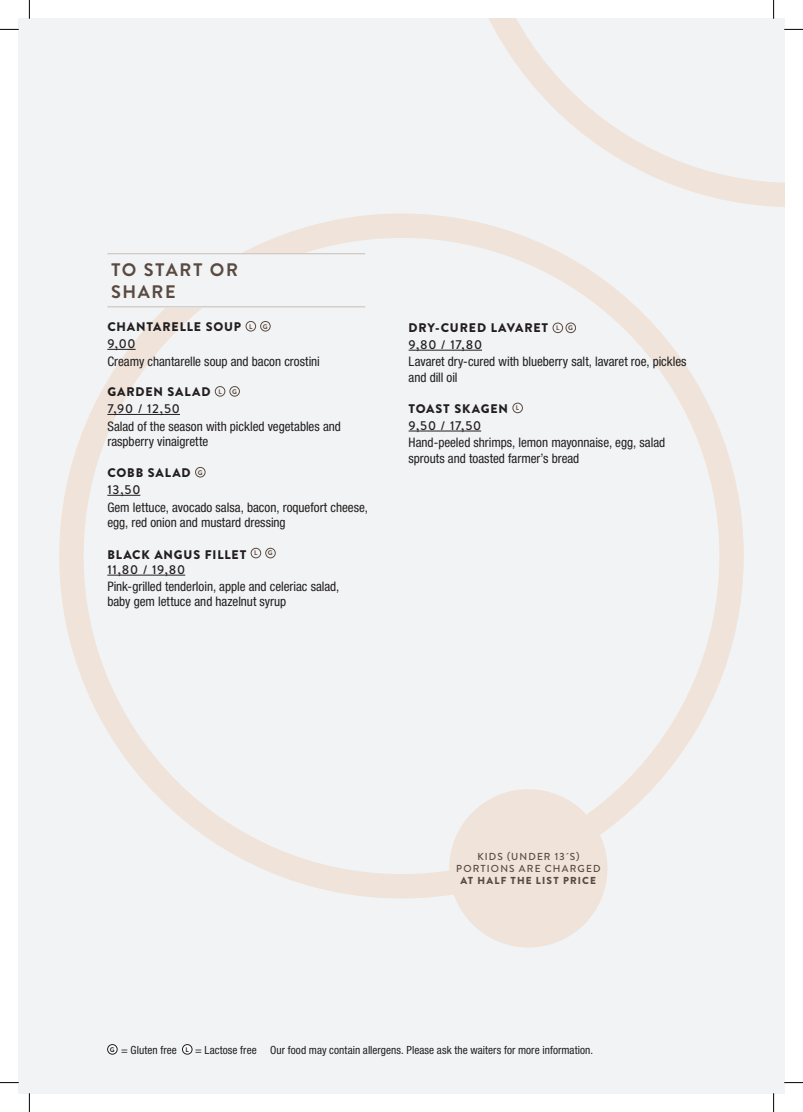
<style>
.page{position:relative;width:803px;height:1112px;background:#fff}
.page>*{position:absolute;margin:0;border:0;box-sizing:border-box;transform-origin:0 0}
.Paragraph_Style_1{font:700 18.12px/21.8px "Brandon Text";letter-spacing:.09em;color:#594a41}
.Annoskuvaus{font:condensed 13.12px/15.8px "Helvetica Neue LT Std";color:#231f20}
.Paragraph_Style_2{font:900 12.5px "Brandon Text";letter-spacing:.07em;color:#231f20}
.Annosnimi_u{font:500 12.5px "Brandon Text";letter-spacing:.055em;color:#231f20}
.Paragraph_Style_3{font:900 12.5px "Brandon Text";letter-spacing:.07em;color:#231f20}
.Paragraph_Style_3-2{font:500 12.5px "Brandon Text";letter-spacing:.06em;color:#231f20}
.t1{font:condensed 11.25px "Helvetica Neue LT Std";letter-spacing:.005em;color:#231f20}
.t2{font:500 10.12px/12.4px "Brandon Text";letter-spacing:.115em;color:#594a41;text-align:center}
.t3{font:900 10.12px "Brandon Text";letter-spacing:.115em;color:#594a41}
.Annosnimi{font:700 6.75px "Brandon Text";color:#594a41}
</style>
<div class="page">
<div style="left:19px;top:19px;width:765px;height:1073px;background:#f2f3f4"></div>
<div style="left:59px;top:213px;width:685px;height:685px;border:24px solid #efe3da;border-radius:50%"></div>
<svg style="left:489px;top:19px;width:295px;height:188px"></svg>
<div style="left:108px;top:1044px;width:9px;height:9px;background:#fff;border-radius:50%"></div>
<div style="left:107px;top:1044px;width:10px;height:10px;border:1px solid #231f20;border-radius:50%"></div>
<div style="left:182px;top:1044px;width:10px;height:9px;background:#fff;border-radius:50%"></div>
<div style="left:182px;top:1044px;width:10px;height:10px;border:1px solid #231f20;border-radius:50%"></div>
<svg style="left:107px;top:349px;width:29px;height:1px"></svg>
<hr style="left:107px;top:414px;width:73px;height:1px;background:#231f20">
<hr style="left:107px;top:495px;width:33px;height:1px;background:#231f20">
<hr style="left:107px;top:574px;width:78px;height:1px;background:#231f20">
<div style="left:246px;top:321px;width:10px;height:10px;border:1px solid #594a41;border-radius:50%"></div>
<div style="left:260px;top:321px;width:10px;height:10px;border:1px solid #594a41;border-radius:50%"></div>
<div style="left:215px;top:386px;width:10px;height:10px;border:1px solid #594a41;border-radius:50%"></div>
<div style="left:230px;top:386px;width:10px;height:10px;border:1px solid #594a41;border-radius:50%"></div>
<div style="left:195px;top:467px;width:10px;height:10px;border:1px solid #594a41;border-radius:50%"></div>
<div style="left:251px;top:548px;width:10px;height:10px;border:1px solid #594a41;border-radius:50%"></div>
<div style="left:265px;top:548px;width:10px;height:10px;border:1px solid #594a41;border-radius:50%"></div>
<div style="left:107px;top:253px;width:258px;height:54px;background:#f2f3f4"></div>
<hr style="left:107px;top:306px;width:258px;height:1px;background:#d0c9c5">
<hr style="left:107px;top:253px;width:258px;height:1px;background:#d0c9c5">
<div style="left:449px;top:789px;width:158px;height:158px;background:#efe3da;border-radius:50%"></div>
<hr style="left:409px;top:350px;width:73px;height:1px;background:#231f20">
<hr style="left:409px;top:430px;width:72px;height:1px;background:#231f20">
<div style="left:553px;top:323px;width:10px;height:10px;border:1px solid #594a41;border-radius:50%"></div>
<div style="left:566px;top:323px;width:10px;height:10px;border:1px solid #594a41;border-radius:50%"></div>
<div style="left:513px;top:403px;width:10px;height:10px;border:1px solid #594a41;border-radius:50%"></div>
<svg style="left:0;top:29px;width:19px;height:1px"></svg>
<svg style="left:784px;top:29px;width:19px;height:1px"></svg>
<svg style="left:0;top:1081px;width:19px;height:2px"></svg>
<svg style="left:784px;top:1081px;width:19px;height:2px"></svg>
<svg style="left:29px;top:0;width:1px;height:19px"></svg>
<svg style="left:29px;top:1092px;width:1px;height:19px"></svg>
<svg style="left:773px;top:0;width:1px;height:19px"></svg>
<svg style="left:773px;top:1092px;width:1px;height:19px"></svg>
<p class="Paragraph_Style_1" style="left:111px;top:258px;width:128px">TO START OR<br>SHARE</p>
<p class="Paragraph_Style_2" style="left:107px;top:318px;width:135px">CHANTARELLE SOUP</p>
<p class="Annosnimi" style="left:249px;top:321px;width:5px">L</p>
<p class="Annosnimi" style="left:263px;top:321px;width:6px">G</p>
<p class="Annosnimi_u" style="left:107px;top:335px;width:30px">9,00</p>
<p class="Annoskuvaus" style="left:107px;top:353px;width:214px">Creamy chantarelle soup and bacon crostini</p>
<p class="Paragraph_Style_2" style="left:107px;top:383px;width:105px">GARDEN SALAD</p>
<p class="Annosnimi" style="left:218px;top:386px;width:5px">L</p>
<p class="Annosnimi" style="left:232px;top:386px;width:6px">G</p>
<p class="Annosnimi_u" style="left:107px;top:400px;width:74px">7,90 / 12,50</p>
<p class="Annoskuvaus" style="left:107px;top:418px;width:235px">Salad of the season with pickled vegetables and</p>
<p class="Annoskuvaus" style="left:107px;top:434px;width:102px">raspberry vinaigrette</p>
<p class="Paragraph_Style_2" style="left:107px;top:464px;width:85px">COBB SALAD</p>
<p class="Annosnimi" style="left:198px;top:467px;width:6px">G</p>
<p class="Annosnimi_u" style="left:107px;top:481px;width:35px">13,50</p>
<p class="Annoskuvaus" style="left:107px;top:499px;width:262px">Gem lettuce, avocado salsa, bacon, roquefort cheese,</p>
<p class="Annoskuvaus" style="left:107px;top:514px;width:180px">egg, red onion and mustard dressing</p>
<p class="Paragraph_Style_3" style="left:107px;top:545px;width:141px">BLACK ANGUS FILLET</p>
<p class="Annosnimi" style="left:254px;top:548px;width:5px">L</p>
<p class="Annosnimi" style="left:268px;top:548px;width:6px">G</p>
<p class="Paragraph_Style_3-2" style="left:107px;top:560px;width:79px">11,80 / 19,80</p>
<p class="Annoskuvaus" style="left:107px;top:578px;width:234px">Pink-grilled tenderloin, apple and celeriac salad,</p>
<p class="Annoskuvaus" style="left:107px;top:593px;width:180px">baby gem lettuce and hazelnut syrup</p>
<p class="Paragraph_Style_2" style="left:409px;top:319px;width:141px">DRY-CURED LAVARET</p>
<p class="Annosnimi" style="left:556px;top:323px;width:5px">L</p>
<p class="Annosnimi" style="left:568px;top:323px;width:6px">G</p>
<p class="Annosnimi_u" style="left:409px;top:336px;width:75px">9,80 / 17,80</p>
<p class="Annoskuvaus" style="left:409px;top:354px;width:279px">Lavaret dry-cured with blueberry salt, lavaret roe, pickles and dill oil</p>
<p class="Paragraph_Style_2" style="left:409px;top:399px;width:101px">TOAST SKAGEN</p>
<p class="Annosnimi" style="left:516px;top:403px;width:5px">L</p>
<p class="Annosnimi_u" style="left:409px;top:416px;width:74px">9,50 / 17,50</p>
<p class="Annoskuvaus" style="left:409px;top:434px;width:258px">Hand-peeled shrimps, lemon mayonnaise, egg, salad sprouts and toasted farmer’s bread</p>
<p class="t2" style="left:456px;top:849px;width:146px">KIDS (UNDER 13´S)<br>PORTIONS ARE CHARGED</p>
<p class="t3" style="left:460px;top:873px;width:137px">AT HALF THE LIST PRICE</p>
<p class="t1" style="left:110px;top:1042px;width:485px"><sup>G</sup> = Gluten free <sup>L</sup> = Lactose free Our food may contain allergens. Please ask the waiters for more information.</p>
</div>
